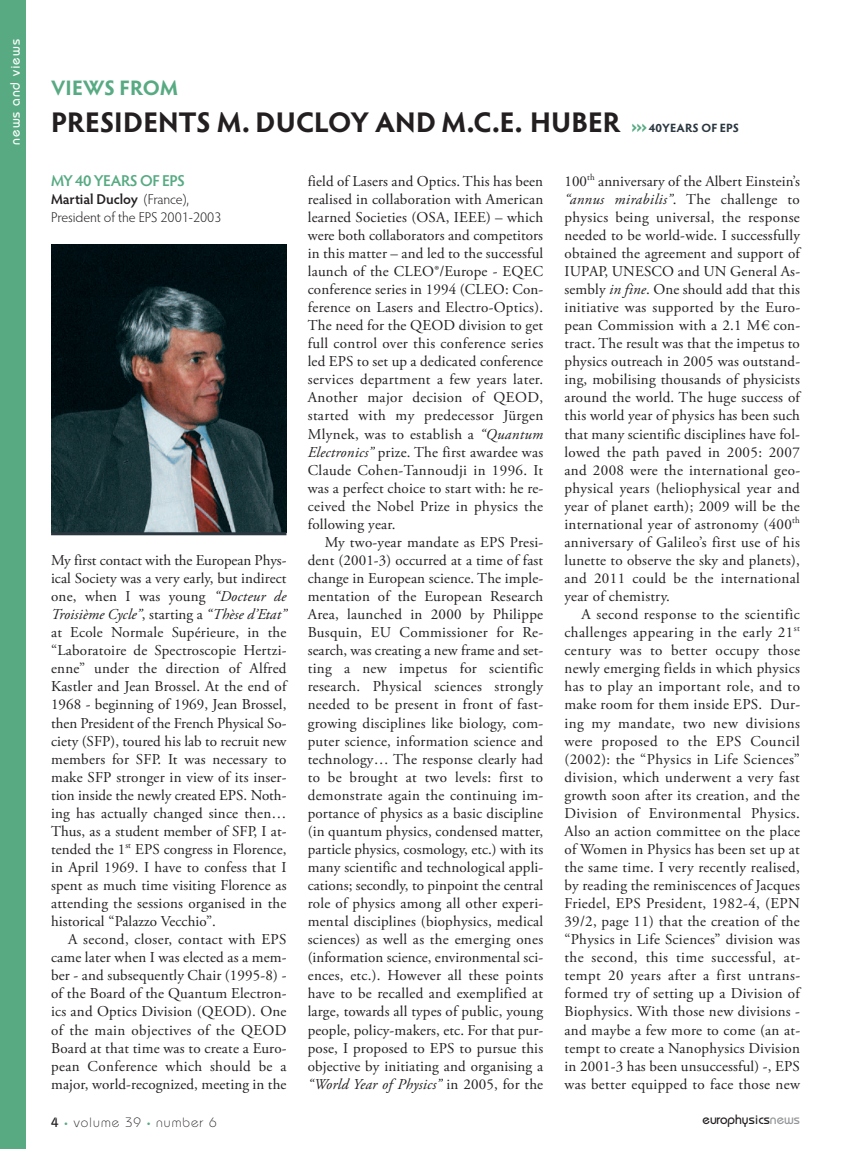
<style>
.page{position:relative;width:851px;height:1149px;background:#fff}
.page>*{position:absolute;margin:0;border:0;box-sizing:border-box;transform-origin:0 0}
.t1{font:700 28.5px "Hypatia Sans Pro";color:#231f20}
.t2{font:700 21px "Hypatia Sans Pro";letter-spacing:.005em;color:#57aa82}
.t3{font:600 15.75px "Hypatia Sans Pro";letter-spacing:-.03em;color:#57aa82}
.t4{font:15px/18px "Adobe Garamond Pro";letter-spacing:.015em;color:#231f20;text-align:justify}
.t5{font:300 14.25px/18px "Hypatia Sans Pro";letter-spacing:-.005em;color:#231f20}
.t6{font:300 13.5px "Bauhaus";letter-spacing:.075em;color:#231f20}
.t7{font:500 13.5px "Bauhaus";color:#231f20}
.t8{font:500 13.5px "Bauhaus";letter-spacing:.075em;color:#fff}
.s1{font-weight:900;font-size:15px;color:#57aa82}
.s2{font-size:12px;color:#2c3840}
.s3{font-weight:600}
.s4{font-style:italic}
.s5{font-weight:500}
.s6{font-family:"Hypatia Sans Pro";font-weight:400;color:#57aa82}
.s7{color:#939598}
</style>
<div class="page">
<div style="left:0;top:1px;width:26px;height:1147px;background:#57aa82"></div>
<img style="left:51px;top:244px;width:235px;height:288px">
<hr style="left:51px;top:532px;width:235px;height:3px;background:#2c3840">
<p class="t8" style="left:7px;top:145px;width:107px;rotate:-90deg">news and views</p>
<h2 class="t2" style="left:51px;top:73px;width:128px">VIEWS FROM</h2>
<h1 class="t1" style="left:51px;top:101px;width:689px">PRESIDENTS M. DUCLOY AND M.C.E. HUBER <span class="s1">&gt;&gt;&gt;</span> <span class="s2">40YEARS OF EPS</span></h1>
<p class="t3" style="left:51px;top:169px;width:135px">MY 40 YEARS OF EPS</p>
<p class="t5" style="left:51px;top:189px;width:172px"><span class="s3">Martial Ducloy</span> (France),<br>President of the EPS 2001-2003</p>
<p class="t4" style="left:51px;top:551px;width:237px">My first contact with the European Phys&shy;ical Society was a very early, but indirect one, when I was young <span class="s4">“Docteur de Troisième Cycle”</span>, starting a <span class="s4">“Thèse d’Etat” </span>at Ecole Normale Supérieure, in the “Laboratoire de Spectroscopie Hertzi&shy;enne” under the direction of Alfred Kastler and Jean Brossel. At the end of 1968 - beginning of 1969, Jean Brossel, then President of the French Physical So&shy;ciety (SFP), toured his lab to recruit new members for SFP. It was necessary to make SFP stronger in view of its inser&shy;tion inside the newly created EPS. Noth&shy;ing has actually changed since then… Thus, as a student member of SFP, I at&shy;tended the 1<sup>st</sup> EPS congress in Florence, in April 1969. I have to confess that I spent as much time visiting Florence as attending the sessions organised in the historical “Palazzo Vecchio”.</p>
<p class="t4" style="left:51px;top:930px;width:237px;text-indent:17px">A second, closer, contact with EPS came later when I was elected as a mem&shy;ber - and subsequently Chair (1995-8) - of the Board of the Quantum Electron&shy;ics and Optics Division (QEOD). One of the main objectives of the QEOD Board at that time was to create a Euro&shy;pean Conference which should be a major, world-recognized, meeting in the</p>
<p class="t4" style="left:308px;top:172px;width:237px">field of Lasers and Optics. This has been realised in collaboration with American learned Societies (OSA, IEEE) – which were both collaborators and competitors in this matter – and led to the successful launch of the CLEO®/Europe - EQEC conference series in 1994 (CLEO: Con&shy;ference on Lasers and Electro-Optics).<br>The need for the QEOD division to get full control over this conference series led EPS to set up a dedicated conference services department a few years later.<br>Another major decision of QEOD, started with my predecessor Jürgen Mlynek, was to establish a <span class="s4">“Quantum Electronics”</span> prize. The first awardee was Claude Cohen-Tannoudji in 1996. It was a perfect choice to start with: he re&shy;ceived the Nobel Prize in physics the following year.</p>
<p class="t4" style="left:308px;top:533px;width:237px;text-indent:17px">My two-year mandate as EPS Presi&shy;dent (2001-3) occurred at a time of fast change in European science. The imple&shy;mentation of the European Research Area, launched in 2000 by Philippe Busquin, EU Commissioner for Re&shy;search, was creating a new frame and set&shy;ting a new impetus for scientific research. Physical sciences strongly needed to be present in front of fast&shy;growing disciplines like biology, com&shy;puter science, information science and technology… The response clearly had to be brought at two levels: first to demonstrate again the continuing im&shy;portance of physics as a basic discipline (in quantum physics, condensed matter, particle physics, cosmology, etc.) with its many scientific and technological appli&shy;cations; secondly, to pinpoint the central role of physics among all other experi&shy;mental disciplines (biophysics, medical sciences) as well as the emerging ones (information science, environmental sci&shy;ences, etc.). However all these points have to be recalled and exemplified at large, towards all types of public, young people, policy-makers, etc. For that pur&shy;pose, I proposed to EPS to pursue this objective by initiating and organising a <span class="s4">“World Year of Physics”</span> in 2005, for the</p>
<p class="t4" style="left:564px;top:172px;width:237px">100<sup>th</sup> anniversary of the Albert Einstein’s <span class="s4">“annus mirabilis”</span>. The challenge to physics being universal, the response needed to be world-wide. I successfully obtained the agreement and support of IUPAP, UNESCO and UN General As&shy;sembly <span class="s4">in fine</span>. One should add that this initiative was supported by the Euro&shy;pean Commission with a 2.1 M€ con&shy;tract. The result was that the impetus to physics outreach in 2005 was outstand&shy;ing, mobilising thousands of physicists around the world. The huge success of this world year of physics has been such that many scientific disciplines have fol&shy;lowed the path paved in 2005: 2007 and 2008 were the international geo&shy;physical years (heliophysical year and year of planet earth); 2009 will be the international year of astronomy (400<sup>th </sup>anniversary of Galileo’s first use of his lunette to observe the sky and planets), and 2011 could be the international year of chemistry.</p>
<p class="t4" style="left:564px;top:605px;width:237px;text-indent:17px">A second response to the scientific challenges appearing in the early 21<sup>st </sup>century was to better occupy those newly emerging fields in which physics has to play an important role, and to make room for them inside EPS. Dur&shy;ing my mandate, two new divisions were proposed to the EPS Council (2002): the “Physics in Life Sciences” division, which underwent a very fast growth soon after its creation, and the Division of Environmental Physics.<br>Also an action committee on the place of Women in Physics has been set up at the same time. I very recently realised, by reading the reminiscences of Jacques Friedel, EPS President, 1982-4, (EPN 39/2, page 11) that the creation of the “Physics in Life Sciences” division was the second, this time successful, at&shy;tempt 20 years after a first untrans&shy;formed try of setting up a Division of Biophysics. With those new divisions - and maybe a few more to come (an at&shy;tempt to create a Nanophysics Division in 2001-3 has been unsuccessful) -, EPS was better equipped to face those new</p>
<p class="t6" style="left:51px;top:1113px;width:167px"><span class="s5">4</span> <span class="s6">•</span> volume 39 <span class="s6">•</span> number 6</p>
<p class="t7" style="left:702px;top:1111px;width:99px">europhysics<span class="s7">news</span></p>
</div>
